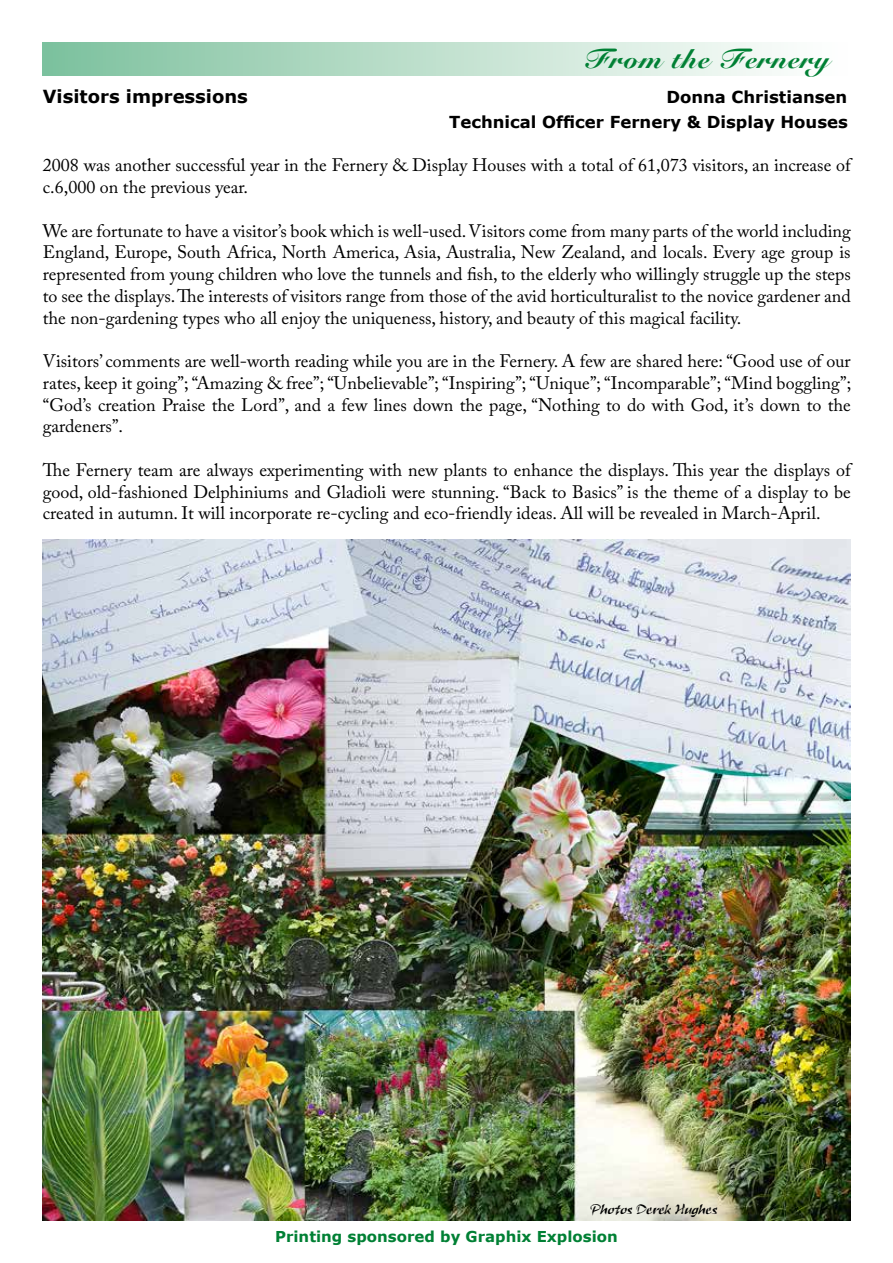
<style>
.page{position:relative;width:893px;height:1263px;background:#fff}
.page>*{position:absolute;margin:0;border:0;box-sizing:border-box;transform-origin:0 0}
.t1{font:900 27px "Snell Roundhand";letter-spacing:.05em;color:#008034}
.t2{font:18px/21.8px "Adobe Caslon Pro";color:#000;text-align:justify}
.t3{font:700 18px "Verdana";color:#000}
.t4{font:700 16.5px/24.8px "Verdana";color:#000;text-align:right}
.t5{font:700 15px "Verdana";color:#008034}
.t6{font:15px "Ruach Let Plain";color:#000}
</style>
<div class="page">
<div style="left:43px;top:43px;width:807px;height:32px;background:linear-gradient(to right,#7ec19e,#fff)"></div>
<img style="left:43px;top:540px;width:807px;height:680px">
<h1 class="t1" style="left:585px;top:43px;width:246px">From the Fernery</h1>
<p class="t3" style="left:43px;top:85px;width:207px">Visitors impressions</p>
<p class="t4" style="left:449px;top:85px;width:400px">Donna Christiansen<br>Technical Officer Fernery &amp; Display Houses</p>
<p class="t2" style="left:43px;top:154px;width:809px">2008 was another successful year in the Fernery &amp; Display Houses with a total of 61,073 visitors, an increase of c.6,000 on the previous year.</p>
<p class="t2" style="left:43px;top:219px;width:810px">We are fortunate to have a visitor’s book which is well-used. Visitors come from many parts of the world including England, Europe, South Africa, North America, Asia, Australia, New Zealand, and locals. Every age group is represented from young children who love the tunnels and fish, to the elderly who willingly struggle up the steps to see the displays. The interests of visitors range from those of the avid horticulturalist to the novice gardener and the non-gardening types who all enjoy the uniqueness, history, and beauty of this magical facility.</p>
<p class="t2" style="left:43px;top:350px;width:810px">Visitors’ comments are well-worth reading while you are in the Fernery. A few are shared here: “Good use of our rates, keep it going”; “Amazing &amp; free”; “Unbelievable”; “Inspiring”; “Unique”; “Incomparable”; “Mind boggling”; “God’s creation Praise the Lord”, and a few lines down the page, “Nothing to do with God, it’s down to the gardeners”.</p>
<p class="t2" style="left:43px;top:459px;width:809px">The Fernery team are always experimenting with new plants to enhance the displays. This year the displays of good, old-fashioned Delphiniums and Gladioli were stunning. “Back to Basics” is the theme of a display to be created in autumn. It will incorporate re-cycling and eco-friendly ideas. All will be revealed in March-April.</p>
<p class="t6" style="left:590px;top:1199px;width:129px">Photos Derek Hughes</p>
<p class="t5" style="left:275px;top:1227px;width:344px">Printing sponsored by Graphix Explosion</p>
</div>
